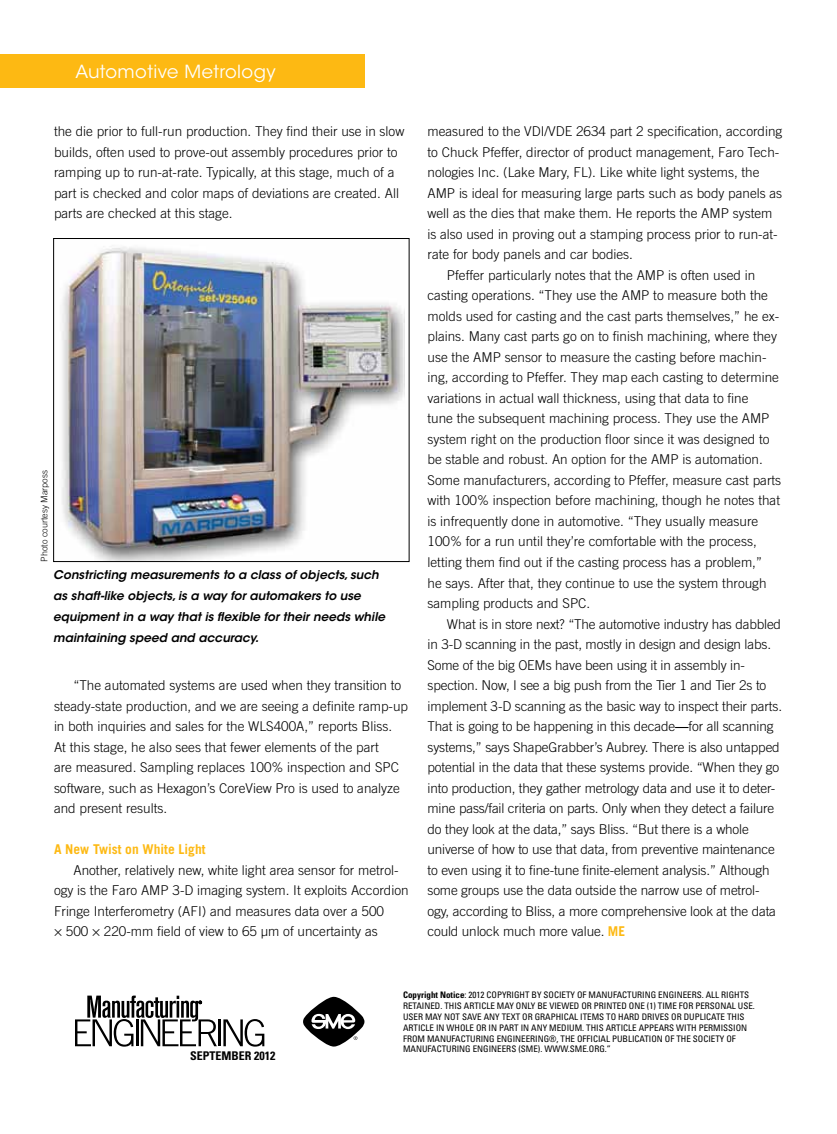
<style>
.page{position:relative;width:837px;height:1134px;background:#fff}
.page>*{position:absolute;margin:0;border:0;box-sizing:border-box;transform-origin:0 0}
.t1{font:18px "ITC Avant Garde Std";letter-spacing:.025em;color:#fff}
.t2{font:300 13.5px/20.5px "Trade Gothic LT Std";color:#000}
.t3{font:700 13.5px "Trade Gothic LT Std";color:#fdb913}
.t4{font:italic 600 12px/21px "ITC Avant Garde Std";color:#000}
.t5{font:700 condensed 12px "Univers LT Std";color:#000}
.t6{font:condensed 9px/10.8px "Univers LT Std";color:#000}
.t7{font:300 9px "Trade Gothic LT Std";color:#000}
.s1{font-family:"Arial";font-weight:400}
.s2{font-weight:700;color:#fdb913}
.s3{font-weight:700}
</style>
<div class="page">
<div style="left:0;top:54px;width:364px;height:34px;background:#fdb913"></div>
<img style="left:62px;top:247px;width:343px;height:313px">
<div style="left:53px;top:238px;width:357px;height:324px;border:1px solid #000"></div>
<svg style="left:303px;top:997px;width:61px;height:50px"></svg>
<hr style="left:219px;top:1019px;width:2px;height:27px;background:#000">
<svg style="left:223px;top:1019px;width:41px;height:28px"></svg>
<svg style="left:75px;top:996px;width:142px;height:51px"></svg>
<h1 class="t1" style="left:75px;top:60px;width:202px">Automotive Metrology</h1>
<p class="t2" style="left:54px;top:121px;width:352px">the die prior to full-run production. They find their use in slow builds, often used to prove-out assembly procedures prior to ramping up to run-at-rate. Typically, at this stage, much of a part is checked and color maps of deviations are created. All parts are checked at this stage.</p>
<p class="t7" style="left:39px;top:562px;width:93px;rotate:-90deg">Photo courtesy Marposs</p>
<p class="t4" style="left:53px;top:565px;width:333px">Constricting measurements to a class of objects, such as shaft-like objects, is a way for automakers to use equipment in a way that is flexible for their needs while maintaining speed and accuracy.</p>
<p class="t2" style="left:54px;top:675px;width:356px;text-indent:19px">“The automated systems are used when they transition to steady-state production, and we are seeing a definite ramp-up in both inquiries and sales for the WLS400A,” reports Bliss.<br>At this stage, he also sees that fewer elements of the part<br>are measured. Sampling replaces 100% inspection and SPC software, such as Hexagon’s CoreView Pro is used to analyze and present results.</p>
<p class="t3" style="left:54px;top:841px;width:153px">A New Twist on White Light</p>
<p class="t2" style="left:54px;top:860px;width:356px;text-indent:19px">Another, relatively new, white light area sensor for metrol&shy;ogy is the Faro AMP 3-D imaging system. It exploits Accordion Fringe Interferometry (AFI) and measures data over a 500<br>× 500 × 220-mm field of view to 65 µm of uncertainty as</p>
<p class="t2" style="left:428px;top:121px;width:356px">measured to the VDI/VDE 2634 part 2 specification, according</p>
<p class="t2" style="left:428px;top:141px;width:353px">to Chuck Pfeffer, director of product management, Faro Tech-</p>
<p class="t2" style="left:428px;top:162px;width:334px">nologies Inc. (Lake Mary, FL). Like white light systems, the</p>
<p class="t2" style="left:428px;top:182px;width:356px">AMP is ideal for measuring large parts such as body panels as</p>
<p class="t2" style="left:428px;top:203px;width:347px">well as the dies that make them. He reports the AMP system</p>
<p class="t2" style="left:428px;top:223px;width:352px">is also used in proving out a stamping process prior to run-at-</p>
<p class="t2" style="left:428px;top:244px;width:207px">rate for body panels and car bodies.</p>
<p class="t2" style="left:447px;top:264px;width:310px">Pfeffer particularly notes that the AMP is often used in</p>
<p class="t2" style="left:428px;top:285px;width:342px">casting operations. “They use the AMP to measure both the</p>
<p class="t2" style="left:428px;top:306px;width:353px">molds used for casting and the cast parts themselves,” he ex-</p>
<p class="t2" style="left:428px;top:326px;width:351px">plains. Many cast parts go on to finish machining, where they</p>
<p class="t2" style="left:428px;top:347px;width:341px">use the AMP sensor to measure the casting before machin-</p>
<p class="t2" style="left:428px;top:367px;width:353px">ing, according to Pfeffer. They map each casting to determine</p>
<p class="t2" style="left:428px;top:388px;width:323px">variations in actual wall thickness, using that data to fine</p>
<p class="t2" style="left:428px;top:408px;width:344px">tune the subsequent machining process. They use the AMP</p>
<p class="t2" style="left:428px;top:429px;width:344px">system right on the production floor since it was designed to</p>
<p class="t2" style="left:428px;top:449px;width:337px">be stable and robust. An option for the AMP is automation.</p>
<p class="t2" style="left:428px;top:470px;width:355px">Some manufacturers, according to Pfeffer, measure cast parts</p>
<p class="t2" style="left:428px;top:490px;width:354px">with 100% inspection before machining, though he notes that</p>
<p class="t2" style="left:428px;top:511px;width:332px">is infrequently done in automotive. “They usually measure</p>
<p class="t2" style="left:428px;top:531px;width:331px">100% for a run until they’re comfortable with the process,</p>
<p class="t2" style="left:428px;top:552px;width:336px">letting them find out if the casting process has a problem,”</p>
<p class="t2" style="left:428px;top:572px;width:341px">he says. After that, they continue to use the system through</p>
<p class="t2" style="left:428px;top:593px;width:164px">sampling products and SPC.</p>
<p class="t2" style="left:447px;top:613px;width:336px">What is in store next? “The automotive industry has dabbled</p>
<p class="t2" style="left:428px;top:634px;width:345px">in 3-D scanning in the past, mostly in design and design labs.</p>
<p class="t2" style="left:428px;top:654px;width:319px">Some of the big OEMs have been using it in assembly in-</p>
<p class="t2" style="left:428px;top:675px;width:340px">spection. Now, I see a big push from the Tier 1 and Tier 2s to</p>
<p class="t2" style="left:428px;top:695px;width:356px">implement 3-D scanning as the basic way to inspect their parts.</p>
<p class="t2" style="left:428px;top:716px;width:347px">That is going to be happening in this decade<span class="s1">—</span>for all scanning</p>
<p class="t2" style="left:428px;top:736px;width:354px">systems,” says ShapeGrabber’s Aubrey. There is also untapped</p>
<p class="t2" style="left:428px;top:757px;width:353px">potential in the data that these systems provide. “When they go</p>
<p class="t2" style="left:428px;top:777px;width:349px">into production, they gather metrology data and use it to deter-</p>
<p class="t2" style="left:428px;top:798px;width:348px">mine pass/fail criteria on parts. Only when they detect a failure</p>
<p class="t2" style="left:428px;top:819px;width:323px">do they look at the data,” says Bliss. “But there is a whole</p>
<p class="t2" style="left:428px;top:839px;width:349px">universe of how to use that data, from preventive maintenance</p>
<p class="t2" style="left:428px;top:860px;width:344px">to even using it to fine-tune finite-element analysis.” Although</p>
<p class="t2" style="left:428px;top:880px;width:334px">some groups use the data outside the narrow use of metrol-</p>
<p class="t2" style="left:428px;top:901px;width:350px">ogy, according to Bliss, a more comprehensive look at the data</p>
<p class="t2" style="left:428px;top:921px;width:199px">could unlock much more value. <span class="s2">ME</span></p>
<p class="t5" style="left:190px;top:1048px;width:87px">SEPTEMBER 2012</p>
<p class="t6" style="left:403px;top:990px;width:353px"><span class="s3">Copyright Notice</span>: 2012 COPYRIGHT BY SOCIETY OF MANUFACTURING ENGINEERS. ALL RIGHTS RETAINED. THIS ARTICLE MAY ONLY BE VIEWED OR PRINTED ONE (1) TIM E FOR PERSONAL USE.<br>US ER MAY NOT SAVE ANY TEXT OR GRAPHICAL ITEMS TO HARD DRIVES OR DUPLICATE THIS ARTICLE IN WHOLE OR IN PART IN ANY M EDIUM. THIS ARTICLE APPEARS WITH PERM ISSION FROM MANUFACTURING ENGINEERING®, THE OFFICIAL PUBLICATION OF THE SOCIETY OF MANUFACTURING ENGINEERS (SME). WWW.SM E.ORG.”</p>
</div>
